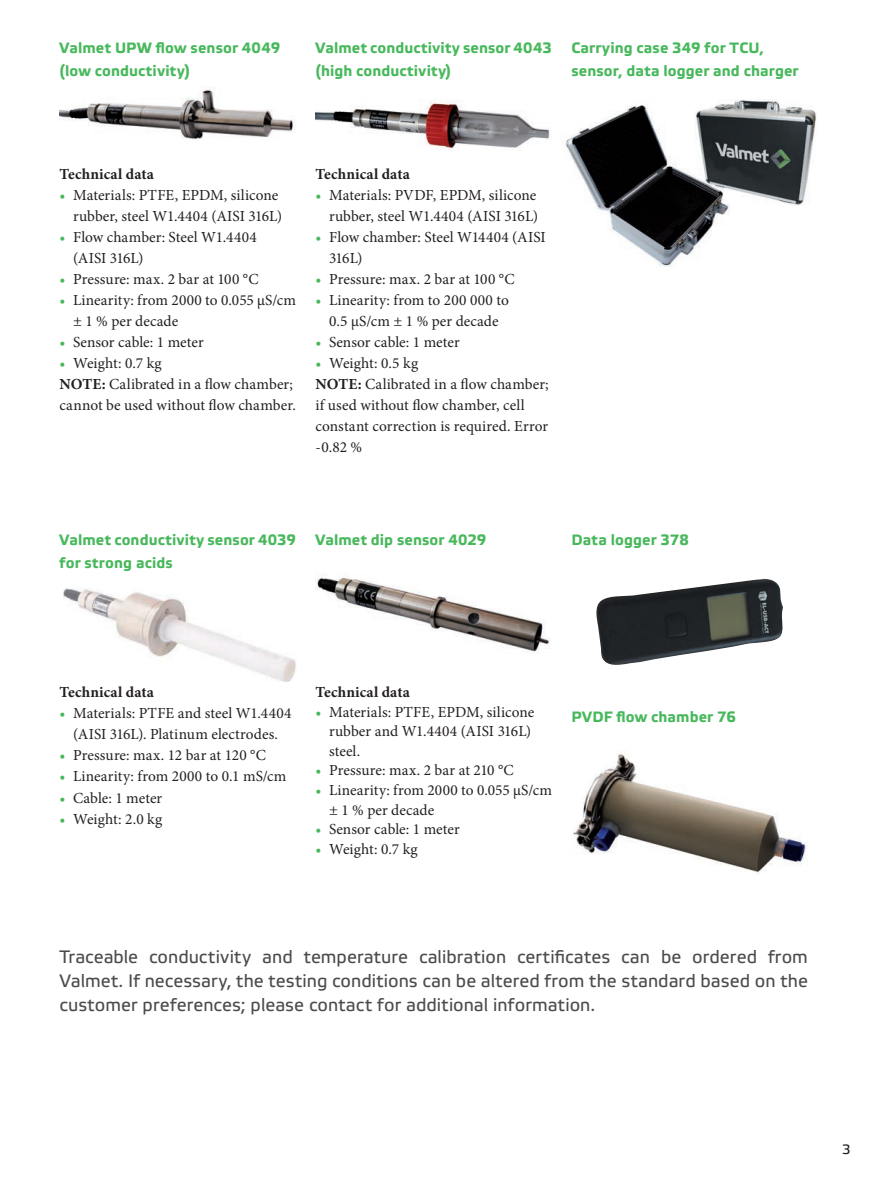
<style>
.page{position:relative;width:893px;height:1191px;background:#fff}
.page>*{position:absolute;margin:0;border:0;box-sizing:border-box;transform-origin:0 0}
._02__Introduction_te{font:18px/24px "Etelka Text";color:#4b4c4d;text-align:justify}
._05__Body_text__Mini{font:15.3px/21px "Minion Pro";letter-spacing:.005em;color:#231f20}
._05__Body_text__Mini-2{font:700 15.3px "Minion Pro";letter-spacing:.01em;color:#231f20}
._03__Paragraph_headi{font:700 15px/22.5px "Etelka Text";letter-spacing:.01em;color:#48b85c}
.t1{font:13.5px "Etelka Text";color:#231f20}
.s1{color:#48b85c}
.s2{font-weight:700}
</style>
<div class="page">
<img style="left:60px;top:87px;width:234px;height:53px">
<img style="left:315px;top:99px;width:235px;height:52px">
<img style="left:732px;top:99px;width:85px;height:107px">
<img style="left:565px;top:104px;width:167px;height:163px">
<img style="left:63px;top:588px;width:233px;height:93px">
<img style="left:315px;top:577px;width:235px;height:76px">
<img style="left:596px;top:579px;width:187px;height:86px">
<img style="left:573px;top:754px;width:234px;height:119px">
<p class="_03__Paragraph_headi" style="left:60px;top:37px;width:222px">Valmet UPW flow sensor 4049 (low conductivity)</p>
<p class="_03__Paragraph_headi" style="left:315px;top:37px;width:238px">Valmet conductivity sensor 4043 (high conductivity)</p>
<p class="_03__Paragraph_headi" style="left:571px;top:37px;width:229px">Carrying case 349 for TCU, sensor, data logger and charger</p>
<p class="_05__Body_text__Mini-2" style="left:60px;top:163px;width:96px">Technical data</p>
<p class="_05__Body_text__Mini" style="left:60px;top:185px;width:220px"><span class="s1">•</span> Materials: PTFE, EPDM, silicone</p>
<p class="_05__Body_text__Mini" style="left:73px;top:206px;width:210px">rubber, steel W1.4404 (AISI 316L)</p>
<p class="_05__Body_text__Mini" style="left:60px;top:227px;width:199px"><span class="s1">•</span> Flow chamber: Steel W1.4404</p>
<p class="_05__Body_text__Mini" style="left:73px;top:248px;width:72px">(AISI 316L)</p>
<p class="_05__Body_text__Mini" style="left:60px;top:269px;width:201px"><span class="s1">•</span> Pressure: max. 2 bar at 100 °C</p>
<p class="_05__Body_text__Mini" style="left:60px;top:290px;width:238px"><span class="s1">•</span> Linearity: from 2000 to 0.055 μS/cm</p>
<p class="_05__Body_text__Mini" style="left:73px;top:311px;width:107px">± 1 % per decade</p>
<p class="_05__Body_text__Mini" style="left:60px;top:332px;width:146px"><span class="s1">•</span> Sensor cable: 1 meter</p>
<p class="_05__Body_text__Mini" style="left:60px;top:353px;width:104px"><span class="s1">•</span> Weight: 0.7 kg</p>
<p class="_05__Body_text__Mini" style="left:60px;top:374px;width:238px"><span class="s2">NOTE:</span> Calibrated in a flow chamber; cannot be used without flow chamber.</p>
<p class="_05__Body_text__Mini-2" style="left:315px;top:163px;width:96px">Technical data</p>
<p class="_05__Body_text__Mini" style="left:315px;top:185px;width:224px;text-align:right"><span class="s1">•</span> Materials: PVDF, EPDM, silicone rubber, steel W1.4404 (AISI 316L)</p>
<p class="_05__Body_text__Mini" style="left:329px;top:227px;width:218px;text-indent:-13px"><span class="s1">•</span> Flow chamber: Steel W14404 (AISI<br>316L)</p>
<p class="_05__Body_text__Mini" style="left:315px;top:269px;width:201px"><span class="s1">•</span> Pressure: max. 2 bar at 100 °C</p>
<p class="_05__Body_text__Mini" style="left:315px;top:290px;width:195px;text-align:center"><span class="s1">•</span> Linearity: from to 200 000 to<br>0.5 μS/cm ± 1 % per decade</p>
<p class="_05__Body_text__Mini" style="left:315px;top:332px;width:146px"><span class="s1">•</span> Sensor cable: 1 meter</p>
<p class="_05__Body_text__Mini" style="left:315px;top:353px;width:104px"><span class="s1">•</span> Weight: 0.5 kg</p>
<p class="_05__Body_text__Mini" style="left:315px;top:374px;width:235px"><span class="s2">NOTE:</span> Calibrated in a flow chamber; if used without flow chamber, cell constant correction is required. Error -0.82 %</p>
<p class="_03__Paragraph_headi" style="left:60px;top:529px;width:238px">Valmet conductivity sensor 4039 for strong acids</p>
<p class="_03__Paragraph_headi" style="left:315px;top:529px;width:172px">Valmet dip sensor 4029</p>
<p class="_03__Paragraph_headi" style="left:571px;top:529px;width:119px">Data logger 378</p>
<p class="_05__Body_text__Mini-2" style="left:60px;top:682px;width:96px">Technical data</p>
<p class="_05__Body_text__Mini" style="left:60px;top:703px;width:233px"><span class="s1">•</span> Materials: PTFE and steel W1.4404</p>
<p class="_05__Body_text__Mini" style="left:73px;top:724px;width:206px">(AISI 316L). Platinum electrodes.</p>
<p class="_05__Body_text__Mini" style="left:60px;top:745px;width:208px"><span class="s1">•</span> Pressure: max. 12 bar at 120 °C</p>
<p class="_05__Body_text__Mini" style="left:60px;top:766px;width:228px"><span class="s1">•</span> Linearity: from 2000 to 0.1 mS/cm</p>
<p class="_05__Body_text__Mini" style="left:60px;top:787px;width:104px"><span class="s1">•</span> Cable: 1 meter</p>
<p class="_05__Body_text__Mini" style="left:60px;top:808px;width:104px"><span class="s1">•</span> Weight: 2.0 kg</p>
<p class="_05__Body_text__Mini-2" style="left:315px;top:682px;width:96px">Technical data</p>
<p class="_05__Body_text__Mini" style="left:315px;top:701px;width:220px"><span class="s1">•</span> Materials: PTFE, EPDM, silicone</p>
<p class="_05__Body_text__Mini" style="left:329px;top:721px;width:204px">rubber and W1.4404 (AISI 316L)</p>
<p class="_05__Body_text__Mini" style="left:329px;top:740px;width:33px">steel.</p>
<p class="_05__Body_text__Mini" style="left:315px;top:760px;width:200px"><span class="s1">•</span> Pressure: max. 2 bar at 210 °C</p>
<p class="_05__Body_text__Mini" style="left:315px;top:779px;width:238px"><span class="s1">•</span> Linearity: from 2000 to 0.055 μS/cm</p>
<p class="_05__Body_text__Mini" style="left:329px;top:799px;width:107px">± 1 % per decade</p>
<p class="_05__Body_text__Mini" style="left:315px;top:818px;width:146px"><span class="s1">•</span> Sensor cable: 1 meter</p>
<p class="_05__Body_text__Mini" style="left:315px;top:838px;width:104px"><span class="s1">•</span> Weight: 0.7 kg</p>
<p class="_03__Paragraph_headi" style="left:571px;top:705px;width:166px">PVDF flow chamber 76</p>
<p class="_02__Introduction_te" style="left:60px;top:945px;width:750px">Traceable conductivity and temperature calibration certificates can be ordered from Valmet. If necessary, the testing conditions can be altered from the standard based on the customer preferences; please contact for additional information.</p>
<p class="t1" style="left:842px;top:1140px;width:10px">3</p>
</div>
